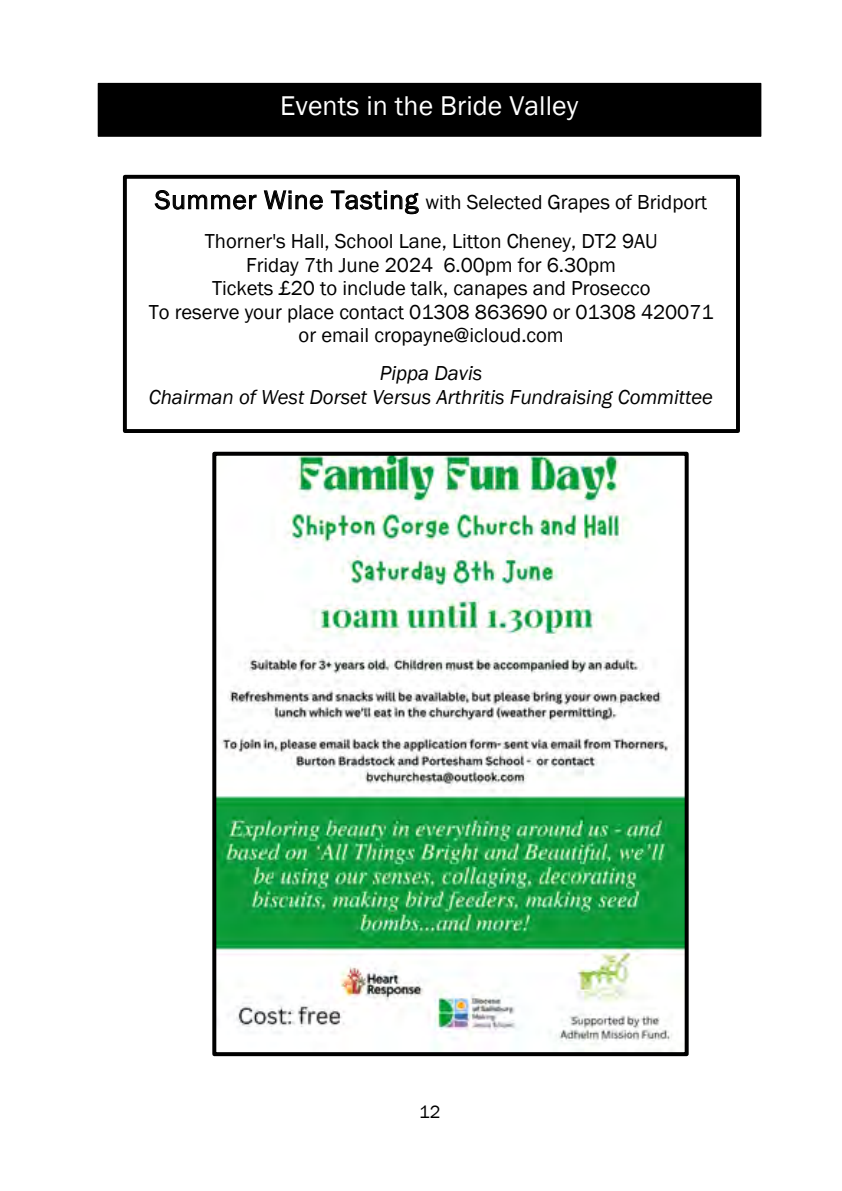
<style>
.page{position:relative;width:842px;height:1191px;background:#fff}
.page>*{position:absolute;margin:0;border:0;box-sizing:border-box;transform-origin:0 0}
.t1{font:27.8px "Franklin Gothic";color:#fff}
.t2{font:20.8px/23.4px "Franklin Gothic";letter-spacing:-.005em;color:#000;text-align:center}
.t3{font:italic 20.8px/23.6px "Franklin Gothic";letter-spacing:-.005em;color:#000;text-align:center}
.t4{font:18.2px "Franklin Gothic";color:#000}
.s1{font-size:26.8px}
</style>
<div class="page">
<div style="left:123px;top:175px;width:617px;height:258px;border:4px solid #000"></div>
<svg style="left:154px;top:190px;width:103px;height:20px"></svg>
<svg style="left:263px;top:190px;width:60px;height:20px"></svg>
<svg style="left:330px;top:190px;width:89px;height:24px"></svg>
<div style="left:98px;top:83px;width:663px;height:53px;background:#000"></div>
<div style="left:98px;top:83px;width:663px;height:54px;border:1px solid #000"></div>
<img style="left:217px;top:457px;width:467px;height:594px">
<div style="left:212px;top:452px;width:477px;height:604px;border:4px solid #000"></div>
<h1 class="t1" style="left:280px;top:88px;width:300px">Events in the Bride Valley</h1>
<p class="t2" style="left:155px;top:183px;width:554px;line-height:39.2px"><span class="s1">Summer Wine Tasting</span> with Selected Grapes of Bridport<br>Thorner's Hall, School Lane, Litton Cheney, DT2 9AU</p>
<p class="t2" style="left:149px;top:254px;width:566px">Friday 7th June 2024 6.00pm for 6.30pm<br>Tickets £20 to include talk, canapes and Prosecco<br>To reserve your place contact 01308 863690 or 01308 420071 or email cropayne@icloud.com</p>
<p class="t3" style="left:149px;top:362px;width:566px">Pippa Davis<br>Chairman of West Dorset Versus Arthritis Fundraising Committee</p>
<p class="t4" style="left:419px;top:1100px;width:23px">12</p>
</div>
